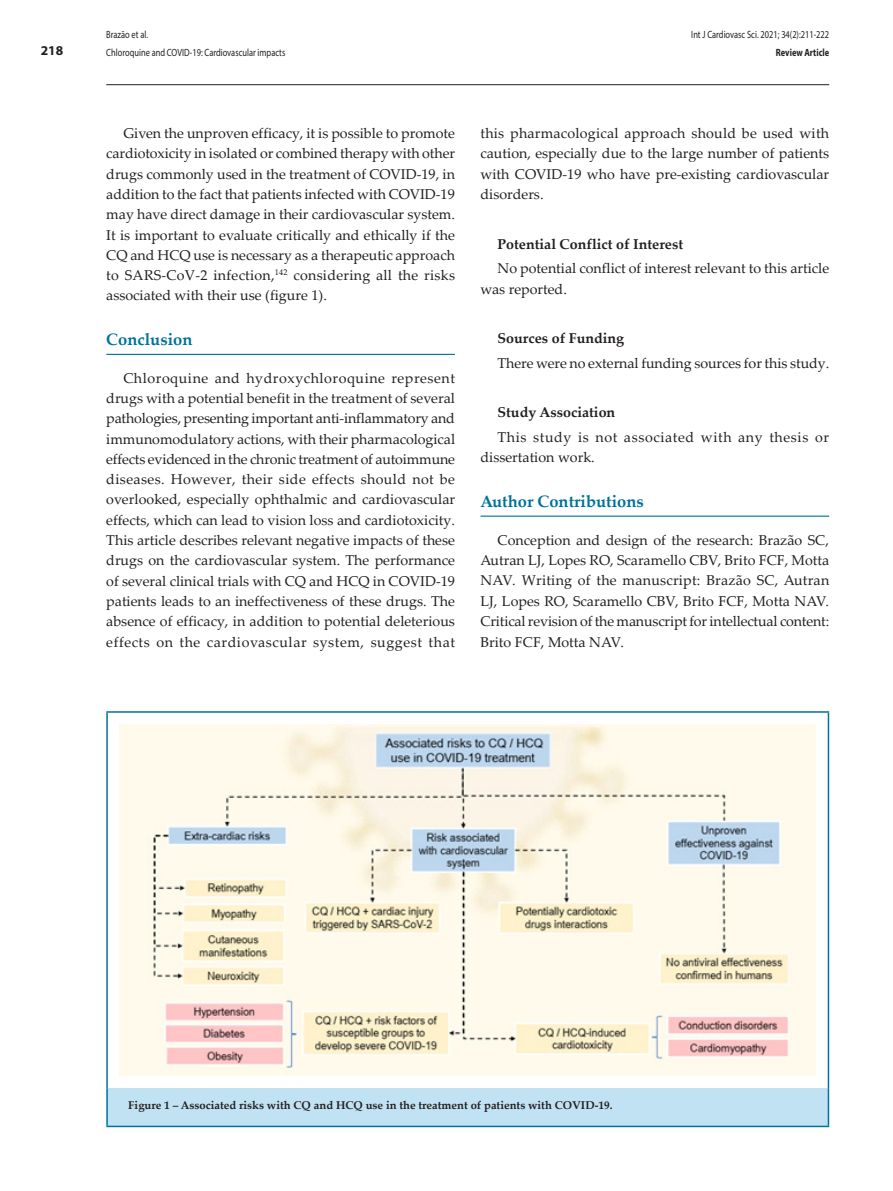
<style>
.page{position:relative;width:893px;height:1191px;background:#fff}
.page>*{position:absolute;margin:0;border:0;box-sizing:border-box;transform-origin:0 0}
._1_-_Titulo-materia{font:700 16.5px "Palatino Linotype";color:#00719a}
._4_-_Texto-Basico{font:14.25px/20.2px "Palatino Linotype";color:#231f20;text-align:justify}
._4_-_Texto-Basico-2{font:700 14.25px "Palatino Linotype";color:#231f20}
._4_-_Texto-Basico-3{font:14.25px/20.4px "Palatino Linotype";letter-spacing:.045em;color:#231f20}
.t1{font:700 13.5px "Myriad Pro";color:#231f20}
._7_-_Legenda-figura{font:700 11.25px "Palatino Linotype";color:#231f20}
.t2{font:10.5px/18px "Myriad Pro";color:#231f20;scale:.8 1}
.t3{font:700 10.5px "Myriad Pro";color:#231f20;scale:.8 1}
</style>
<div class="page">
<hr style="left:106px;top:84px;width:723px;height:1px;background:#231f20">
<hr style="left:106px;top:354px;width:349px;height:1px;background:#00719a">
<div style="left:107px;top:1088px;width:721px;height:38px;background:#c0e2f2"></div>
<hr style="left:106px;top:1088px;width:2px;height:37px;background:#00719a">
<hr style="left:828px;top:1088px;width:1px;height:37px;background:#00719a">
<hr style="left:106px;top:1125px;width:723px;height:2px;background:#00719a">
<hr style="left:106px;top:711px;width:723px;height:1px;background:#00719a">
<hr style="left:106px;top:712px;width:2px;height:376px;background:#00719a">
<hr style="left:828px;top:712px;width:1px;height:376px;background:#00719a">
<img style="left:120px;top:724px;width:695px;height:351px">
<hr style="left:480px;top:515px;width:349px;height:2px;background:#00719a">
<p class="t1" style="left:41px;top:42px;width:24px">218</p>
<p class="t2" style="left:106px;top:25px;width:225px">Brazão et al.<br>Chloroquine and COVID-19: Cardiovascular impacts</p>
<p class="t2" style="left:691px;top:25px;width:174px">Int J Cardiovasc Sci. 2021; 34(2):211-222</p>
<p class="t3" style="left:776px;top:45px;width:68px">Review Article</p>
<p class="_4_-_Texto-Basico" style="left:106px;top:122px;width:350px;text-indent:17px">Given the unproven efficacy, it is possible to promote cardiotoxicity in isolated or combined therapy with other drugs commonly used in the treatment of COVID-19, in addition to the fact that patients infected with COVID-19 may have direct damage in their cardiovascular system.<br>It is important to evaluate critically and ethically if the CQ and HCQ use is necessary as a therapeutic approach to SARS-CoV-2 infection,<sup>142</sup> considering all the risks associated with their use (figure 1).</p>
<p class="_1_-_Titulo-materia" style="left:106px;top:328px;width:88px">Conclusion</p>
<p class="_4_-_Texto-Basico" style="left:106px;top:367px;width:350px;text-indent:17px">Chloroquine and hydroxychloroquine represent drugs with a potential benefit in the treatment of several pathologies, presenting important anti-inflammatory and immunomodulatory actions, with their pharmacological effects evidenced in the chronic treatment of autoimmune diseases. However, their side effects should not be overlooked, especially ophthalmic and cardiovascular effects, which can lead to vision loss and cardiotoxicity.<br>This article describes relevant negative impacts of these drugs on the cardiovascular system. The performance of several clinical trials with CQ and HCQ in COVID-19 patients leads to an ineffectiveness of these drugs. The absence of efficacy, in addition to potential deleterious effects on the cardiovascular system, suggest that</p>
<p class="_4_-_Texto-Basico" style="left:480px;top:122px;width:350px">this pharmacological approach should be used with caution, especially due to the large number of patients with COVID-19 who have pre-existing cardiovascular disorders.</p>
<p class="_4_-_Texto-Basico-2" style="left:497px;top:234px;width:187px">Potential Conflict of Interest</p>
<p class="_4_-_Texto-Basico" style="left:480px;top:258px;width:350px;text-indent:17px">No potential conflict of interest relevant to this article was reported.</p>
<p class="_4_-_Texto-Basico-2" style="left:497px;top:328px;width:128px">Sources of Funding</p>
<p class="_4_-_Texto-Basico" style="left:497px;top:352px;width:333px">There were no external funding sources for this study.</p>
<p class="_4_-_Texto-Basico-2" style="left:497px;top:402px;width:119px">Study Association</p>
<p class="_4_-_Texto-Basico-3" style="left:480px;top:426px;width:350px;text-indent:17px">This study is not associated with any thesis or dissertation work.</p>
<p class="_1_-_Titulo-materia" style="left:480px;top:490px;width:165px">Author Contributions</p>
<p class="_4_-_Texto-Basico" style="left:480px;top:529px;width:350px;text-indent:17px">Conception and design of the research: Brazão SC, Autran LJ, Lopes RO, Scaramello CBV, Brito FCF, Motta NAV. Writing of the manuscript: Brazão SC, Autran LJ, Lopes RO, Scaramello CBV, Brito FCF, Motta NAV.<br>Critical revision of the manuscript for intellectual content:<br>Brito FCF, Motta NAV.</p>
<p class="_7_-_Legenda-figura" style="left:128px;top:1097px;width:486px">Figure 1 – Associated risks with CQ and HCQ use in the treatment of patients with COVID-19.</p>
</div>
